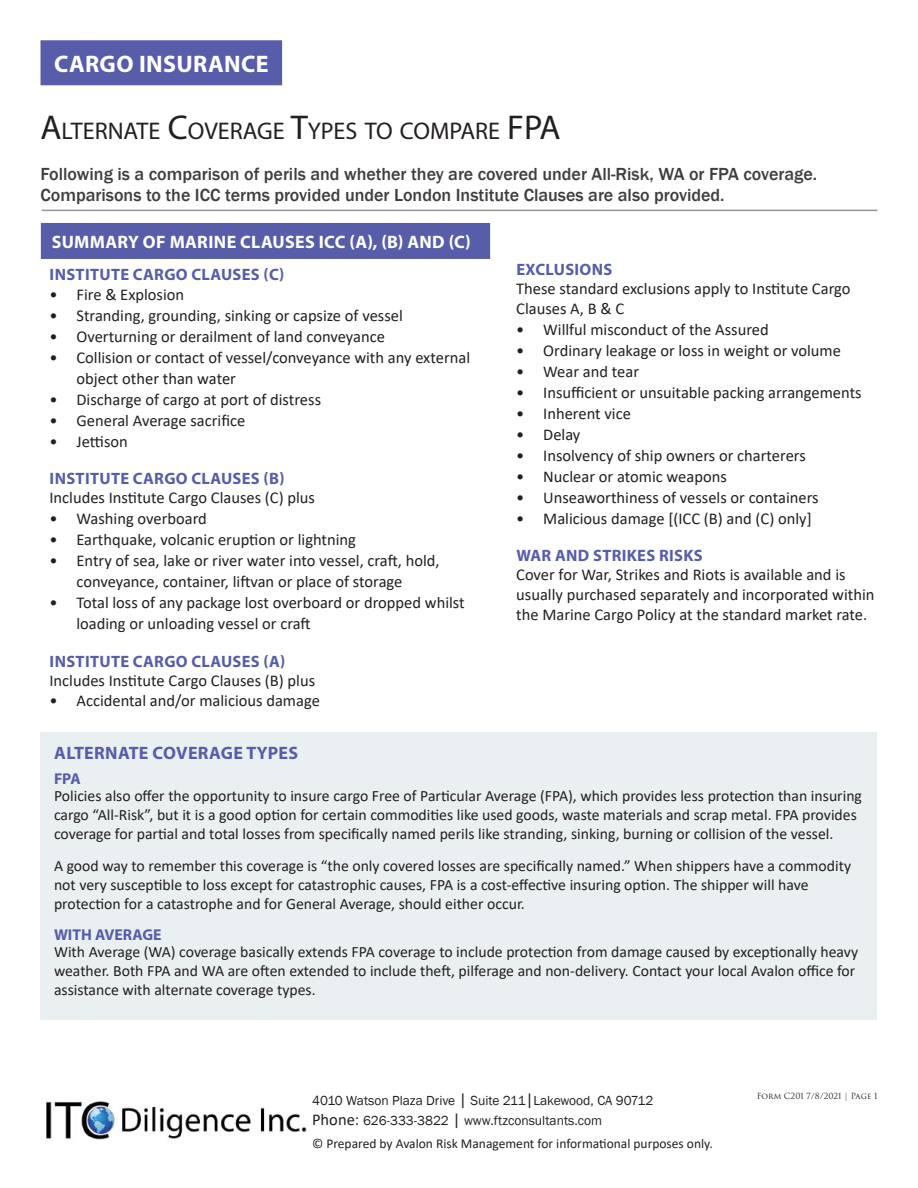
<style>
.page{position:relative;width:918px;height:1188px;background:#fff}
.page>*{position:absolute;margin:0;border:0;box-sizing:border-box;transform-origin:0 0}
.t1{font:24.15px "Myriad Pro";color:#231f20}
.t2{font:700 24px "Myriad Pro";letter-spacing:.015em;color:#fff}
.t3{font:500 18px/21px "Franklin Gothic";color:#3e3e3f}
.t4{font:700 18px "Myriad Pro";letter-spacing:.015em;color:#fff}
.t5{font:700 18px "Myriad Pro";letter-spacing:.02em;color:#585da9}
.t6{font:16.5px/21px "Calibri";color:#231f20}
.t7{font:700 16.5px "Myriad Pro";letter-spacing:.02em;color:#585da9}
.t8{font:15.75px/18.9px "Calibri";color:#231f20}
.t9{font:700 15.75px "Myriad Pro";color:#585da9}
.t10{font:13.5px/19.8px "Franklin Gothic";color:#231f20}
.t11{font:13.5px "Calibri";color:#231f20}
.t12{font:8.25px "Trajan Pro 3";color:#231f20}
.s1{font-size:34.5px}
.s2{font-family:"Calibri";font-size:16.5px}
</style>
<div class="page">
<img style="left:46px;top:1100px;width:261px;height:41px">
<div style="left:41px;top:223px;width:449px;height:36px;background:#585da9"></div>
<hr style="left:42px;top:210px;width:836px;height:1px;background:#939598">
<div style="left:40px;top:40px;width:242px;height:45px;background:#585da9"></div>
<div style="left:40px;top:732px;width:838px;height:288px;background:#eaf0f1"></div>
<h2 class="t2" style="left:54px;top:48px;width:216px">CARGO INSURANCE</h2>
<h1 class="t1" style="left:40px;top:116px;width:522px"><span class="s1">A</span>LTERNATE <span class="s1">C</span>OVERAGE <span class="s1">T</span>YPES TO COMPARE <span class="s1">FPA</span></h1>
<p class="t3" style="left:40px;top:164px;width:778px">Following is a comparison of perils and whether they are covered under All-Risk, WA or FPA coverage.<br>Comparisons to the ICC terms provided under London Institute Clauses are also provided.</p>
<p class="t4" style="left:52px;top:230px;width:420px">SUMMARY OF MARINE CLAUSES ICC (A), (B) AND (C)</p>
<p class="t7" style="left:50px;top:263px;width:236px">INSTITUTE CARGO CLAUSES (C)</p>
<p class="t6" style="left:50px;top:284px;width:136px">• Fire &amp; Explosion</p>
<p class="t6" style="left:50px;top:305px;width:355px">• Stranding, grounding, sinking or capsize of vessel</p>
<p class="t6" style="left:50px;top:326px;width:337px">• Overturning or derailment of land conveyance</p>
<p class="t6" style="left:76px;top:347px;width:395px;text-indent:-27px">• Collision or contact of vessel/conveyance with any external object other than water</p>
<p class="t6" style="left:50px;top:389px;width:273px">• Discharge of cargo at port of distress</p>
<p class="t6" style="left:50px;top:410px;width:197px">• General Average sacrifice</p>
<p class="t6" style="left:50px;top:431px;width:80px">• Jettison</p>
<p class="t7" style="left:50px;top:468px;width:236px">INSTITUTE CARGO CLAUSES (B)</p>
<p class="t6" style="left:50px;top:487px;width:267px">Includes Institute Cargo Clauses (C) plus</p>
<p class="t6" style="left:50px;top:508px;width:159px">• Washing overboard</p>
<p class="t6" style="left:50px;top:529px;width:308px">• Earthquake, volcanic eruption or lightning</p>
<p class="t6" style="left:76px;top:550px;width:365px;text-indent:-27px">• Entry of sea, lake or river water into vessel, craft, hold, conveyance, container, liftvan or place of storage</p>
<p class="t6" style="left:76px;top:592px;width:390px;text-indent:-27px">• Total loss of any package lost overboard or dropped whilst loading or unloading vessel or craft</p>
<p class="t7" style="left:50px;top:651px;width:237px">INSTITUTE CARGO CLAUSES (A)</p>
<p class="t6" style="left:50px;top:670px;width:267px">Includes Institute Cargo Clauses (B) plus</p>
<p class="t6" style="left:50px;top:689px;width:272px">• Accidental and/or malicious damage</p>
<p class="t7" style="left:516px;top:258px;width:97px">EXCLUSIONS</p>
<p class="t6" style="left:516px;top:278px;width:336px;line-height:19.8px">These standard exclusions apply to Institute Cargo<br>Clauses A, B &amp; C</p>
<p class="t6" style="left:516px;top:318px;width:254px">• Willful misconduct of the Assured</p>
<p class="t6" style="left:516px;top:339px;width:326px">• Ordinary leakage or loss in weight or volume</p>
<p class="t6" style="left:516px;top:360px;width:124px">• Wear and tear</p>
<p class="t6" style="left:516px;top:381px;width:347px">• Insufficient or unsuitable packing arrangements</p>
<p class="t6" style="left:516px;top:402px;width:116px">• Inherent vice</p>
<p class="t6" style="left:516px;top:423px;width:66px">• Delay</p>
<p class="t6" style="left:516px;top:444px;width:291px">• Insolvency of ship owners or charterers</p>
<p class="t6" style="left:516px;top:465px;width:212px">• Nuclear or atomic weapons</p>
<p class="t6" style="left:516px;top:486px;width:304px">• Unseaworthiness of vessels or containers</p>
<p class="t6" style="left:516px;top:507px;width:297px">• Malicious damage [(ICC (B) and (C) only]</p>
<p class="t7" style="left:516px;top:545px;width:188px">WAR AND STRIKES RISKS</p>
<p class="t6" style="left:516px;top:564px;width:360px;line-height:19.8px">Cover for War, Strikes and Riots is available and is usually purchased separately and incorporated within the Marine Cargo Policy at the standard market rate.</p>
<p class="t5" style="left:54px;top:741px;width:246px">ALTERNATE COVERAGE TYPES</p>
<p class="t9" style="left:54px;top:768px;width:28px">FPA</p>
<p class="t8" style="left:54px;top:786px;width:810px">Policies also offer the opportunity to insure cargo Free of Particular Average (FPA), which provides less protection than insuring cargo “All-Risk”, but it is a good option for certain commodities like used goods, waste materials and scrap metal. FPA provides coverage for partial and total losses from specifically named perils like stranding, sinking, burning or collision of the vessel.</p>
<p class="t8" style="left:54px;top:856px;width:799px">A good way to remember this coverage is “the only covered losses are specifically named.” When shippers have a commodity not very susceptible to loss except for catastrophic causes, FPA is a cost-effective insuring option. The shipper will have protection for a catastrophe and for General Average, should either occur.</p>
<p class="t9" style="left:54px;top:924px;width:109px">WITH AVERAGE</p>
<p class="t8" style="left:54px;top:942px;width:806px">With Average (WA) coverage basically extends FPA coverage to include protection from damage caused by exceptionally heavy weather. Both FPA and WA are often extended to include theft, pilferage and non-delivery. Contact your local Avalon office for assistance with alternate coverage types.</p>
<p class="t10" style="left:312px;top:1091px;width:343px">4010 Watson Plaza Drive <span class="s2">|</span> Suite 211<span class="s2">|</span>Lakewood, CA 90712<br><span class="s2">Phone:</span> 626-333-3822 <span class="s2">|</span> www.ftzconsultants.com</p>
<p class="t11" style="left:312px;top:1134px;width:402px">© Prepared by Avalon Risk Management for informational purposes only.</p>
<p class="t12" style="left:757px;top:1090px;width:122px">Form C201 7/8/2021 | Page 1</p>
</div>
